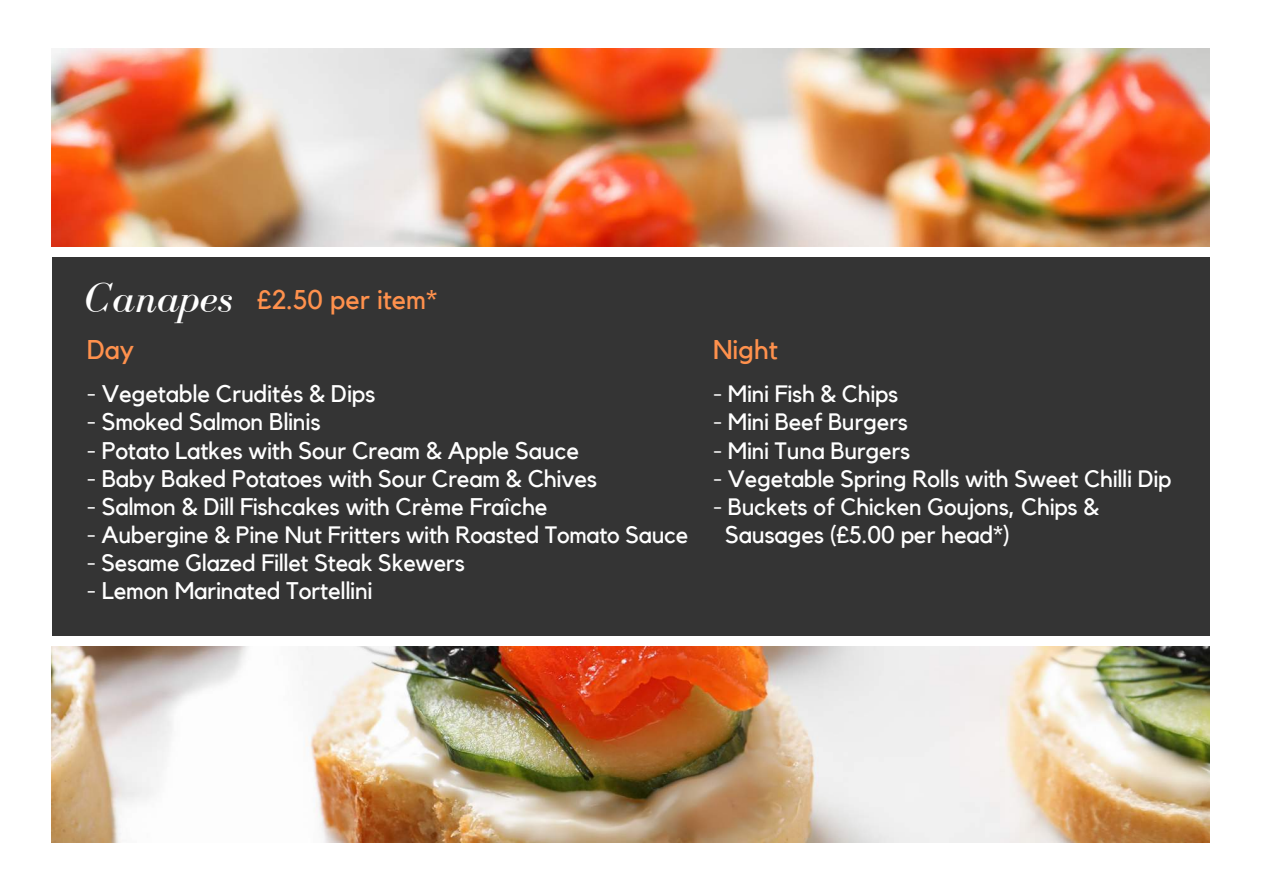
<style>
.page{position:relative;width:1263px;height:894px;background:#fff}
.page>*{position:absolute;margin:0;border:0;box-sizing:border-box;transform-origin:0 0}
.t1{font:27px/49.8px "Kollektif";color:#ff914d}
.t2{font:24px "Kollektif";letter-spacing:-.01em;color:#fff}
.t3{font:23.55px "Kollektif";letter-spacing:-.01em;color:#fff}
.s1{font-family:"Bodoni FLF";font-style:italic;font-size:42px;color:#fff}
</style>
<div class="page">
<img style="left:51px;top:49px;width:1159px;height:197px">
<div style="left:52px;top:257px;width:1157px;height:378px;background:#343434"></div>
<img style="left:51px;top:646px;width:1159px;height:195px">
<p class="t1" style="left:85px;top:276px;width:354px"><span class="s1">Canapes</span> £2.50 per item*<br>Day</p>
<p class="t2" style="left:87px;top:383px;width:290px">- Vegetable Crudités &amp; Dips</p>
<p class="t2" style="left:87px;top:411px;width:235px">- Smoked Salmon Blinis</p>
<p class="t2" style="left:87px;top:439px;width:494px">- Potato Latkes with Sour Cream &amp; Apple Sauce</p>
<p class="t2" style="left:87px;top:467px;width:512px">- Baby Baked Potatoes with Sour Cream &amp; Chives</p>
<p class="t2" style="left:87px;top:495px;width:462px">- Salmon &amp; Dill Fishcakes with Crème Fraîche</p>
<p class="t3" style="left:87px;top:524px;width:603px">- Aubergine &amp; Pine Nut Fritters with Roasted Tomato Sauce</p>
<p class="t3" style="left:87px;top:552px;width:380px">- Sesame Glazed Fillet Steak Skewers</p>
<p class="t2" style="left:87px;top:579px;width:287px">- Lemon Marinated Tortellini</p>
<p class="t1" style="left:713px;top:326px;width:67px">Night</p>
<p class="t3" style="left:713px;top:383px;width:187px">- Mini Fish &amp; Chips</p>
<p class="t3" style="left:713px;top:411px;width:196px">- Mini Beef Burgers</p>
<p class="t3" style="left:713px;top:439px;width:199px">- Mini Tuna Burgers</p>
<p class="t3" style="left:713px;top:467px;width:460px">- Vegetable Spring Rolls with Sweet Chilli Dip</p>
<p class="t3" style="left:713px;top:495px;width:388px">- Buckets of Chicken Goujons, Chips &amp;</p>
<p class="t2" style="left:725px;top:523px;width:287px">Sausages (£5.00 per head*)</p>
</div>
